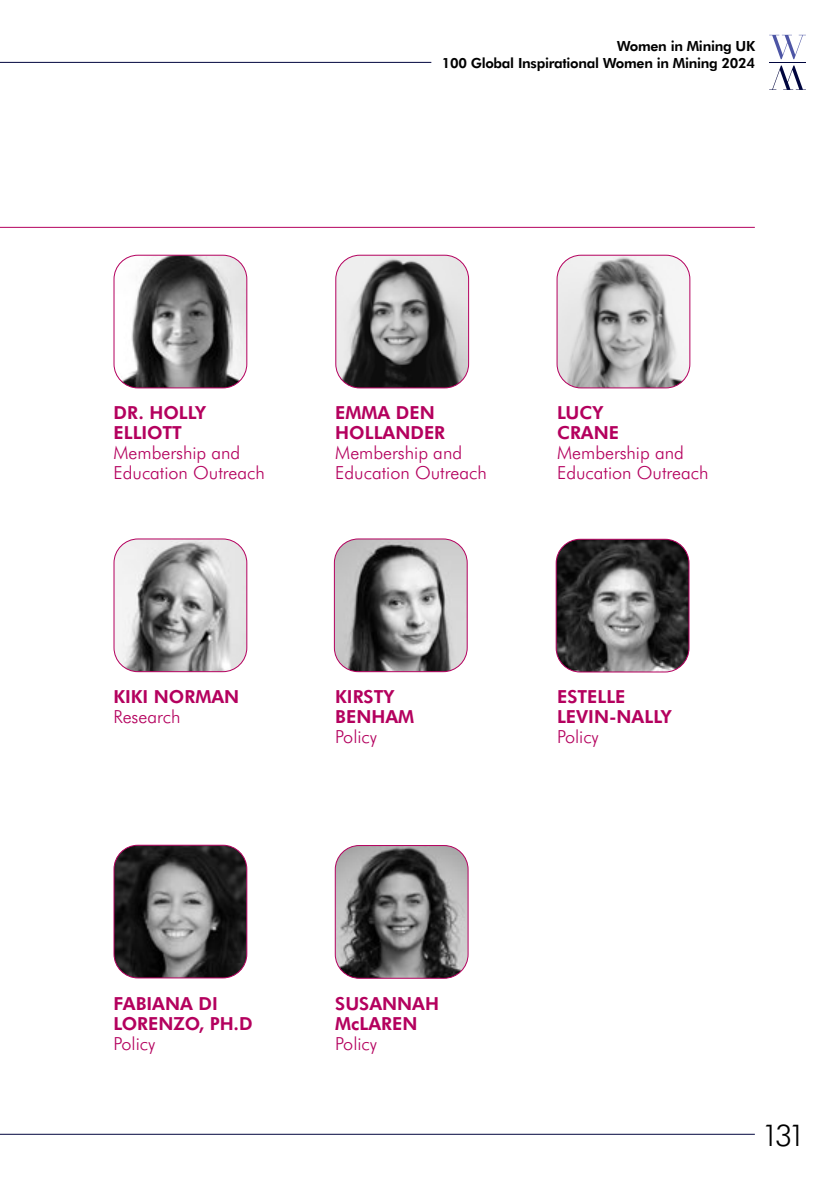
<style>
.page{position:relative;width:840px;height:1191px;background:#fff}
.page>*{position:absolute;margin:0;border:0;box-sizing:border-box;transform-origin:0 0}
.t1{font:300 30px "Futura BT";color:#000}
.t2{font:300 18px/20px "Futura BT";color:#b4005e}
.t3{font:700 18px/20px "Futura BT";color:#b4005e}
.t4{font:700 14px/16.6px "Futura BT";letter-spacing:-.02em;color:#000;text-align:right}
</style>
<div class="page">
<img style="left:334px;top:539px;width:133px;height:132px">
<div style="left:334px;top:538px;width:133px;height:134px;border:1px solid #b4005e;border-radius:24px"></div>
<img style="left:115px;top:540px;width:132px;height:131px">
<div style="left:113px;top:538px;width:134px;height:134px;border:1px solid #b4005e;border-radius:24px"></div>
<img style="left:557px;top:539px;width:131px;height:133px">
<div style="left:555px;top:539px;width:134px;height:133px;border:1px solid #b4005e;border-radius:24px"></div>
<img style="left:115px;top:846px;width:132px;height:132px">
<div style="left:113px;top:844px;width:134px;height:134px;border:1px solid #b4005e;border-radius:24px"></div>
<img style="left:336px;top:845px;width:132px;height:133px">
<div style="left:334px;top:845px;width:134px;height:133px;border:1px solid #b4005e;border-radius:24px"></div>
<img style="left:115px;top:255px;width:132px;height:133px">
<div style="left:113px;top:255px;width:134px;height:133px;border:1px solid #b4005e;border-radius:24px"></div>
<img style="left:336px;top:255px;width:132px;height:133px">
<div style="left:335px;top:255px;width:134px;height:133px;border:1px solid #b4005e;border-radius:24px"></div>
<img style="left:558px;top:255px;width:131px;height:133px">
<div style="left:556px;top:255px;width:134px;height:133px;border:1px solid #b4005e;border-radius:24px"></div>
<hr style="left:0;top:227px;width:754px;height:1px;background:#b4005e">
<hr style="left:0;top:1133px;width:754px;height:1px;background:#00053e">
<svg style="left:769px;top:35px;width:36px;height:24px"></svg>
<svg style="left:769px;top:66px;width:36px;height:24px"></svg>
<hr style="left:768px;top:62px;width:37px;height:1px;background:#00053e">
<hr style="left:0;top:62px;width:431px;height:1px;background:#00053e">
<p class="t4" style="left:441px;top:37px;width:315px">Women in Mining UK<br>100 Global Inspirational Women in Mining 2024</p>
<p class="t3" style="left:113px;top:402px;width:94px">DR. HOLLY<br>ELLIOTT</p>
<p class="t2" style="left:113px;top:442px;width:153px">Membership and<br>Education Outreach</p>
<p class="t3" style="left:335px;top:402px;width:111px">EMMA DEN<br>HOLLANDER</p>
<p class="t2" style="left:335px;top:442px;width:153px">Membership and<br>Education Outreach</p>
<p class="t3" style="left:556px;top:402px;width:63px">LUCY<br>CRANE</p>
<p class="t2" style="left:556px;top:442px;width:153px">Membership and<br>Education Outreach</p>
<p class="t3" style="left:113px;top:686px;width:127px">KIKI NORMAN</p>
<p class="t2" style="left:113px;top:706px;width:68px">Research</p>
<p class="t3" style="left:335px;top:686px;width:80px">KIRSTY<br>BENHAM</p>
<p class="t2" style="left:335px;top:726px;width:43px">Policy</p>
<p class="t3" style="left:556px;top:686px;width:116px">ESTELLE<br>LEVIN-NALLY</p>
<p class="t2" style="left:556px;top:726px;width:43px">Policy</p>
<p class="t3" style="left:113px;top:992px;width:140px">FABIANA DI<br>LORENZO, PH.D</p>
<p class="t2" style="left:113px;top:1032px;width:43px">Policy</p>
<p class="t3" style="left:335px;top:992px;width:105px">SUSANNAH<br>McLAREN</p>
<p class="t2" style="left:335px;top:1032px;width:43px">Policy</p>
<h1 class="t1" style="left:761px;top:1114px;width:46px">131</h1>
</div>
